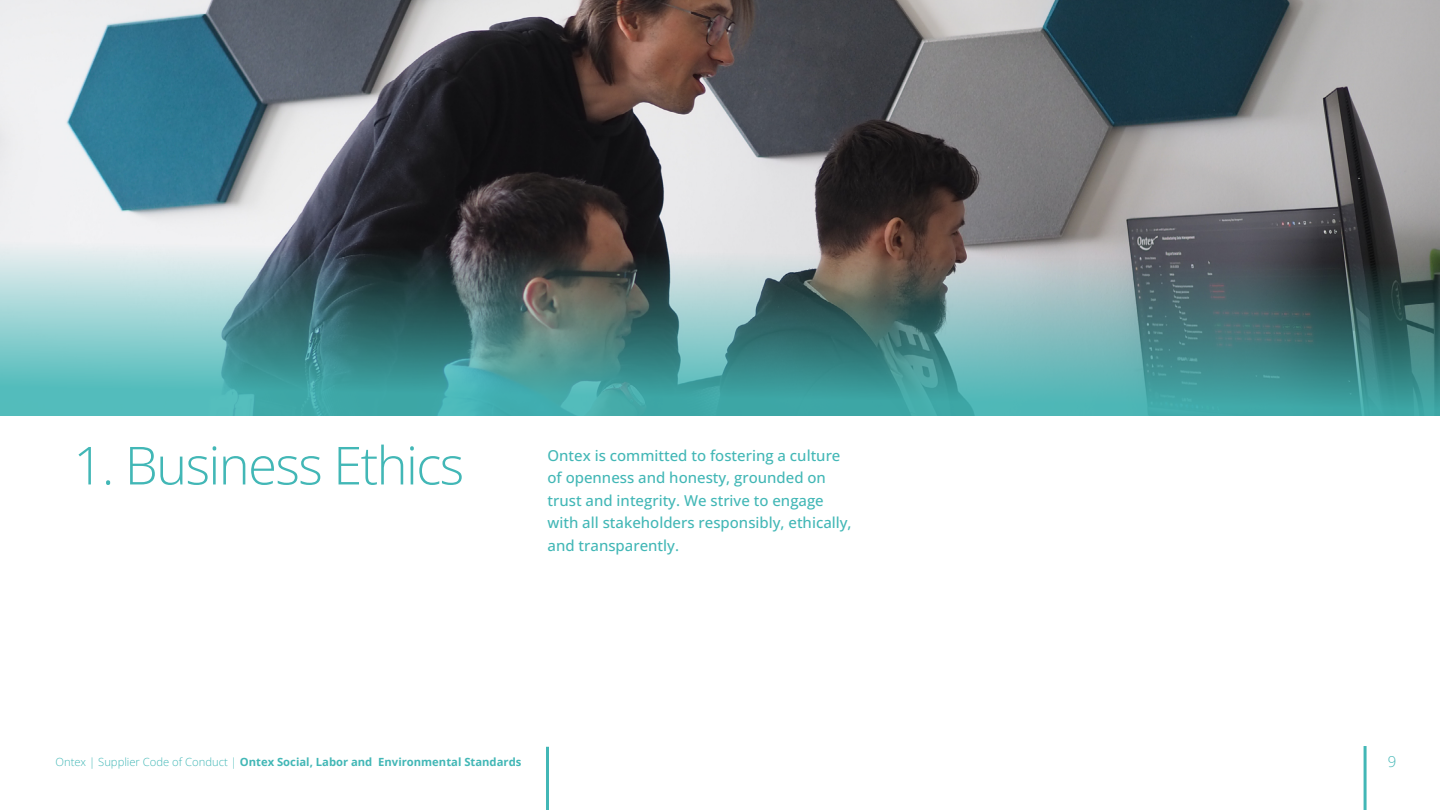
<style>
.page{position:relative;width:1440px;height:810px;background:#fff}
.page>*{position:absolute;margin:0;border:0;box-sizing:border-box;transform-origin:0 0}
.t1{font:300 52.5px "Open Sans";letter-spacing:-.03em;color:#42b7b6}
.t2{font:500 15px/22.5px "Open Sans";color:#42b7b6}
.t3{font:300 15px "Open Sans";color:#42b7b6}
.t4{font:700 11.25px "Open Sans";color:#42b7b6}
.s1{font-weight:300}
</style>
<div class="page">
<hr style="left:546px;top:747px;width:3px;height:63px;background:#42b7b6">
<hr style="left:1364px;top:746px;width:3px;height:64px;background:#42b7b6">
<img style="left:0;top:0;width:1440px;height:416px">
<h1 class="t1" style="left:73px;top:429px;width:392px">1. Business Ethics</h1>
<p class="t2" style="left:548px;top:444px;width:306px">Ontex is committed to fostering a culture of openness and honesty, grounded on trust and integrity. We strive to engage with all stakeholders responsibly, ethically, and transparently.</p>
<p class="t4" style="left:56px;top:754px;width:467px"><span class="s1">Ontex | Supplier Code of Conduct |</span> Ontex Social, Labor and Environmental Standards</p>
<p class="t3" style="left:1388px;top:751px;width:10px">9</p>
</div>
